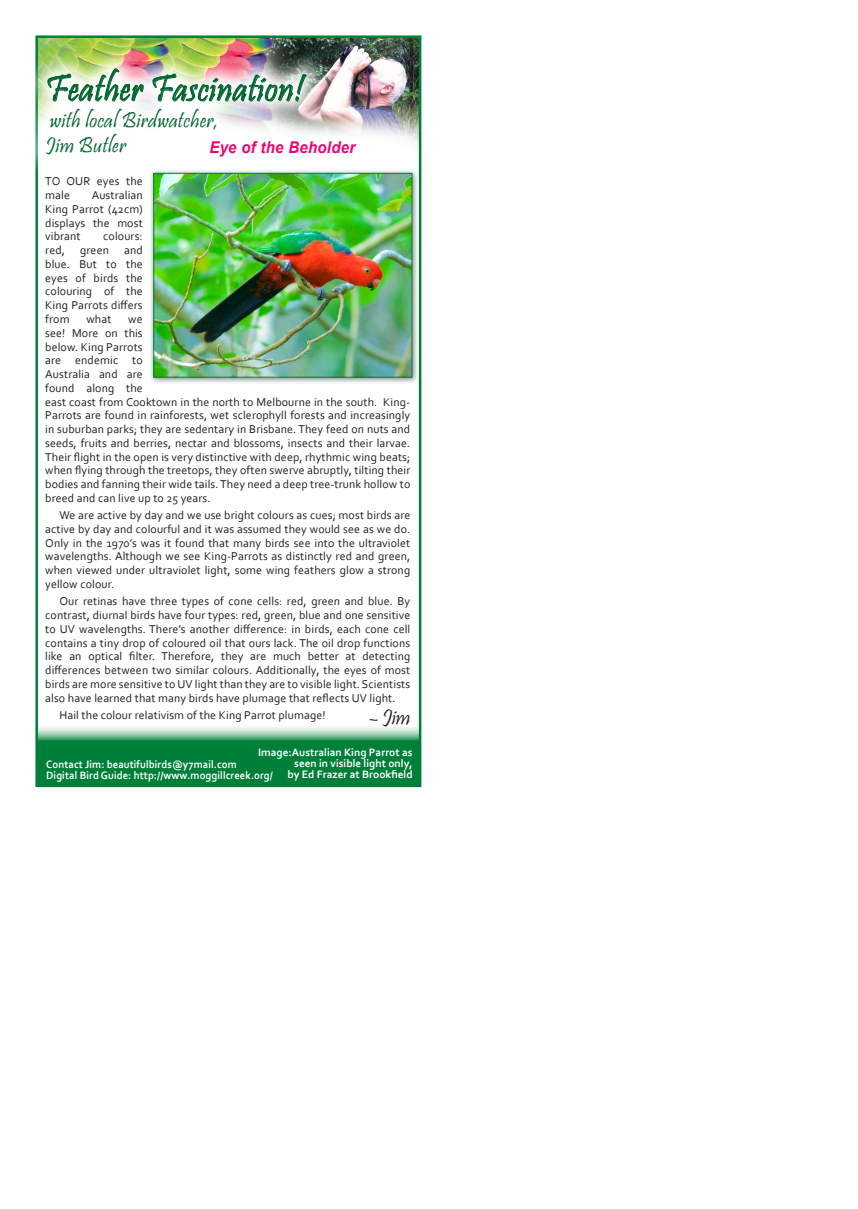
<style>
.page{position:relative;width:858px;height:1209px;background:#fff}
.page>*{position:absolute;margin:0;border:0;box-sizing:border-box;transform-origin:0 0}
.t1{font:38.75px "Pristina";letter-spacing:.02em;color:#00652e;scale:.94 1}
.t2{font:22.5px "Pristina";letter-spacing:.01em;color:#00652e}
.t3{font:22.5px "Pristina";color:#231f20}
.t4{font:italic 700 16.25px "Arial";letter-spacing:.02em;color:#ed0372;scale:.92 1}
.t5{font:11.88px/13.8px "Corbel";letter-spacing:.01em;color:#231f20;text-align:justify}
.t6{font:700 11.25px "Corbel";letter-spacing:.01em;color:#fff;scale:.94 1}
.t7{font:700 11.25px/11.2px "Corbel";letter-spacing:.01em;color:#fff;text-align:right}
</style>
<div class="page">
<svg style="left:38px;top:727px;width:380px;height:57px;background:#259155"></svg>
<img style="left:38px;top:38px;width:380px;height:105px">
<div style="left:35px;top:35px;width:386px;height:752px;border:2px solid #007f39"></div>
<img style="left:35px;top:46px;width:294px;height:131px">
<img style="left:47px;top:58px;width:97px;height:52px">
<svg style="left:152px;top:72px;width:155px;height:38px"></svg>
<div style="left:202px;top:133px;width:162px;height:31px;background:#fff"></div>
<div style="left:149px;top:169px;width:270px;height:215px;background:#231f20;opacity:.54"></div>
<img style="left:155px;top:175px;width:255px;height:200px">
<div style="left:153px;top:173px;width:259px;height:204px;border:1px solid #007f39"></div>
<p class="t1" style="left:45px;top:67px;width:275px">Feather Fascination!</p>
<p class="t2" style="left:50px;top:107px;width:170px">with local Birdwatcher,</p>
<p class="t2" style="left:45px;top:132px;width:82px">Jim Butler</p>
<p class="t4" style="left:209px;top:136px;width:160px">Eye of the Beholder</p>
<p class="t5" style="left:45px;top:174px;width:99px">TO OUR eyes the male</p>
<p class="t5" style="left:45px;top:188px;width:99px;text-indent:46px">Australian King Parrot (42cm) displays the most vibrant</p>
<p class="t5" style="left:103px;top:229px;width:41px">colours:</p>
<p class="t5" style="left:45px;top:243px;width:99px;text-indent:79px">and blue. But to the eyes of birds the colouring of the King Parrots differs from</p>
<p class="t5" style="left:45px;top:243px;width:21px">red,</p>
<p class="t5" style="left:80px;top:243px;width:30px">green</p>
<p class="t5" style="left:86px;top:312px;width:27px">what</p>
<p class="t5" style="left:45px;top:312px;width:366px;text-align:left;text-indent:83px">we<br>see! More on this<br>below. King Parrots<br>are endemic to<br>Australia and are<br>found along the<br>east coast from Cooktown in the north to Melbourne in the south. King-Parrots are found in rainforests, wet sclerophyll forests and increasingly in suburban parks; they are sedentary in Brisbane. They feed on nuts and seeds, fruits and berries, nectar and blossoms, insects and their larvae.<br>Their flight in the open is very distinctive with deep, rhythmic wing beats; when flying through the treetops, they often swerve abruptly, tilting their bodies and fanning their wide tails. They need a deep tree-trunk hollow to breed and can live up to 25 years.</p>
<p class="t5" style="left:45px;top:508px;width:366px;text-indent:14px">We are active by day and we use bright colours as cues; most birds are active by day and colourful and it was assumed they would see as we do.<br>Only in the 1970’s was it found that many birds see into the ultraviolet wavelengths. Although we see King-Parrots as distinctly red and green, when viewed under ultraviolet light, some wing feathers glow a strong yellow colour.</p>
<p class="t5" style="left:45px;top:594px;width:366px;text-indent:14px">Our retinas have three types of cone cells: red, green and blue. By contrast, diurnal birds have four types: red, green, blue and one sensitive to UV wavelengths. There’s another difference: in birds, each cone cell contains a tiny drop of coloured oil that ours lack. The oil drop functions like an optical filter. Therefore, they are much better at detecting differences between two similar colours. Additionally, the eyes of most birds are more sensitive to UV light than they are to visible light. Scientists also have learned that many birds have plumage that reflects UV light.</p>
<p class="t5" style="left:59px;top:707px;width:268px">Hail the colour relativism of the King Parrot plumage!</p>
<p class="t3" style="left:368px;top:704px;width:43px">– Jim</p>
<p class="t7" style="left:258px;top:746px;width:156px">Image:Australian King Parrot as seen in visible light only,</p>
<p class="t7" style="left:287px;top:768px;width:127px">by Ed Frazer at Brookfield</p>
<p class="t6" style="left:46px;top:756px;width:204px">Contact Jim: beautifulbirds@y7mail.com</p>
<p class="t6" style="left:46px;top:768px;width:243px">Digital Bird Guide: http://www.moggillcreek.org/</p>
</div>
